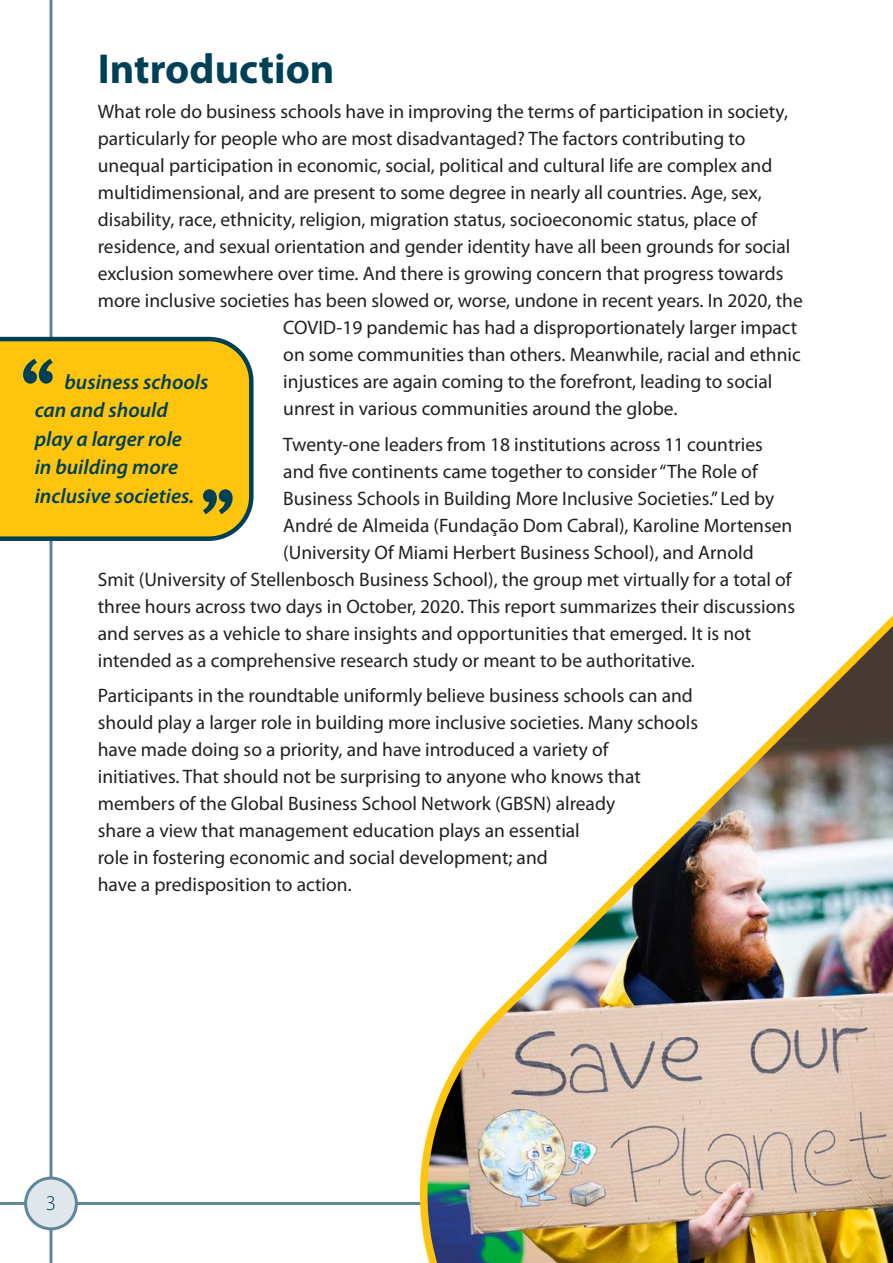
<style>
.page{position:relative;width:893px;height:1263px;background:#fff}
.page>*{position:absolute;margin:0;border:0;box-sizing:border-box;transform-origin:0 0}
.t1{font:93px "Meta Pro";color:#004056}
.t2{font:700 42px "Myriad Pro";color:#004056}
.t3{font:italic 600 21px/28.5px "Myriad Pro";color:#004056}
.t4{font:300 21px "Myriad Pro";color:#004056}
.TEXT{font:19.5px/27px "Myriad Pro";color:#231f20}
</style>
<div class="page">
<hr style="left:0;top:1202px;width:893px;height:3px;background:#5d879a">
<hr style="left:50px;top:0;width:3px;height:1263px;background:#5d879a">
<div style="left:26px;top:1178px;width:50px;height:51px;background:#e0e7ec;border-radius:50%"></div>
<div style="left:24px;top:1176px;width:54px;height:54px;border:3px solid #5d879a;border-radius:50%"></div>
<img style="left:420px;top:615px;width:473px;height:648px">
<svg style="left:0;top:337px;width:254px;height:204px;background:#efbd15"></svg>
<p class="t2" style="left:98px;top:41px;width:238px">Introduction</p>
<p class="TEXT" style="left:98px;top:98px;width:692px">What role do business schools have in improving the terms of participation in society,</p>
<p class="TEXT" style="left:98px;top:125px;width:649px">particularly for people who are most disadvantaged? The factors contributing to</p>
<p class="TEXT" style="left:98px;top:152px;width:676px">unequal participation in economic, social, political and cultural life are complex and</p>
<p class="TEXT" style="left:98px;top:179px;width:665px">multidimensional, and are present to some degree in nearly all countries. Age, sex,</p>
<p class="TEXT" style="left:98px;top:206px;width:661px">disability, race, ethnicity, religion, migration status, socioeconomic status, place of</p>
<p class="TEXT" style="left:98px;top:233px;width:694px">residence, and sexual orientation and gender identity have all been grounds for social</p>
<p class="TEXT" style="left:98px;top:260px;width:687px">exclusion somewhere over time. And there is growing concern that progress towards</p>
<p class="TEXT" style="left:98px;top:287px;width:706px">more inclusive societies has been slowed or, worse, undone in recent years. In 2020, the</p>
<p class="TEXT" style="left:283px;top:314px;width:515px">COVID-19 pandemic has had a disproportionately larger impact</p>
<p class="TEXT" style="left:283px;top:341px;width:519px">on some communities than others. Meanwhile, racial and ethnic</p>
<p class="TEXT" style="left:283px;top:368px;width:490px">injustices are again coming to the forefront, leading to social</p>
<p class="TEXT" style="left:283px;top:395px;width:396px">unrest in various communities around the globe.</p>
<p class="TEXT" style="left:283px;top:430px;width:481px">Twenty-one leaders from 18 institutions across 11 countries</p>
<p class="TEXT" style="left:283px;top:457px;width:476px">and five continents came together to consider “The Role of</p>
<p class="TEXT" style="left:283px;top:484px;width:493px">Business Schools in Building More Inclusive Societies.” Led by</p>
<p class="TEXT" style="left:283px;top:511px;width:511px">André de Almeida (Fundação Dom Cabral), Karoline Mortensen</p>
<p class="TEXT" style="left:283px;top:538px;width:472px">(University Of Miami Herbert Business School), and Arnold</p>
<p class="TEXT" style="left:98px;top:565px;width:695px">Smit (University of Stellenbosch Business School), the group met virtually for a total of</p>
<p class="TEXT" style="left:98px;top:592px;width:699px">three hours across two days in October, 2020. This report summarizes their discussions</p>
<p class="TEXT" style="left:98px;top:619px;width:655px">and serves as a vehicle to share insights and opportunities that emerged. It is not</p>
<p class="TEXT" style="left:98px;top:646px;width:599px">intended as a comprehensive research study or meant to be authoritative.</p>
<p class="TEXT" style="left:98px;top:682px;width:602px">Participants in the roundtable uniformly believe business schools can and should play a larger role in building more inclusive societies. Many schools have made doing so a priority, and have introduced a variety of<br>initiatives. That should not be surprising to anyone who knows that members of the Global Business School Network (GBSN) already<br>share a view that management education plays an essential<br>role in fostering economic and social development; and<br>have a predisposition to action.</p>
<p class="t1" style="left:17px;top:334px;width:42px">‘‘</p>
<p class="t3" style="left:35px;top:367px;width:175px;text-indent:30px">business schools can and should play a larger role<br>in building more inclusive societies.</p>
<p class="t1" style="left:198px;top:463px;width:42px">’’</p>
<p class="t4" style="left:46px;top:1190px;width:12px">3</p>
</div>
